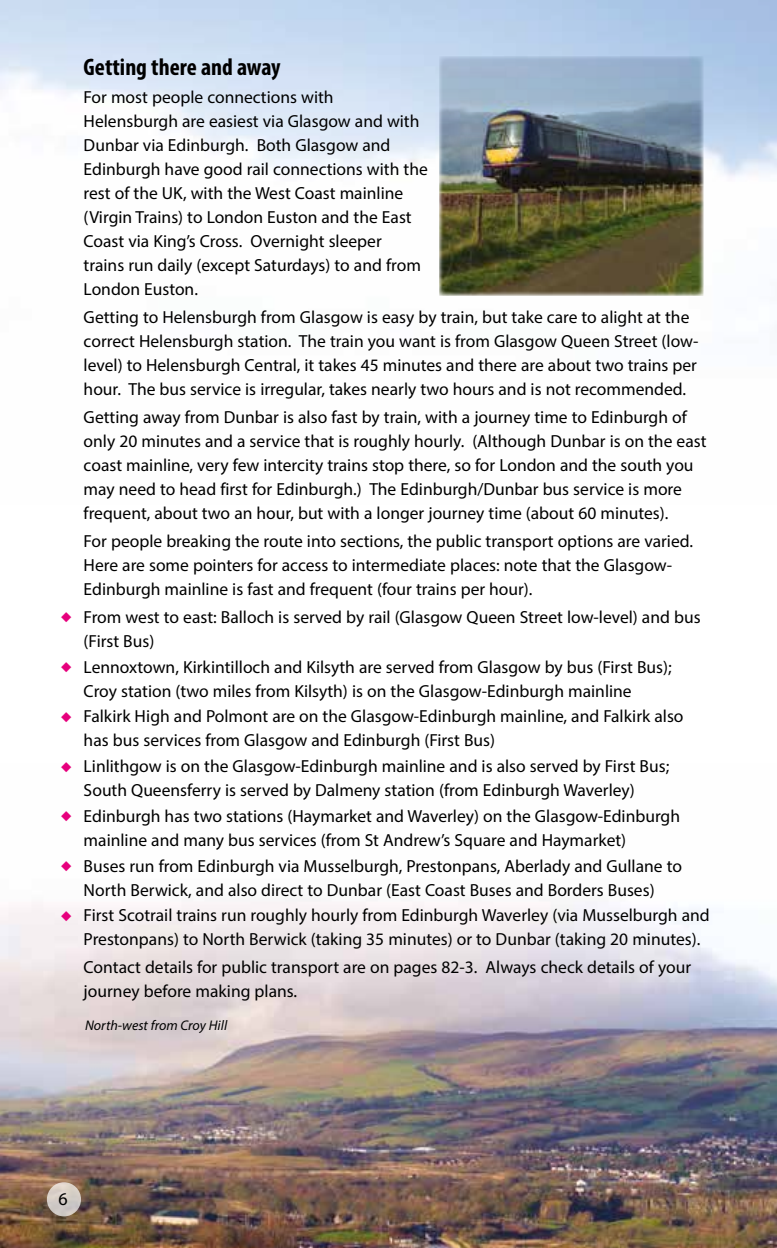
<style>
.page{position:relative;width:777px;height:1248px;background:#fff}
.page>*{position:absolute;margin:0;border:0;box-sizing:border-box;transform-origin:0 0}
.t1{font:700 condensed 24px "Myriad Pro";color:#000}
.t2{font:18px "Myriad Pro";color:#000}
.t3{font:17.6px/24px "Myriad Pro";color:#000}
.t4{font:italic 14px "Myriad Pro";color:#000}
.s1{color:#e6007d}
</style>
<div class="page">
<img style="left:439px;top:57px;width:264px;height:239px">
<img style="left:0;top:899px;width:777px;height:348px">
<svg style="left:47px;top:1182px;width:34px;height:34px"></svg>
<h1 class="t1" style="left:84px;top:52px;width:198px">Getting there and away</h1>
<p class="t3" style="left:84px;top:84px;width:346px">For most people connections with Helensburgh are easiest via Glasgow and with Dunbar via Edinburgh. Both Glasgow and Edinburgh have good rail connections with the rest of the UK, with the West Coast mainline (Virgin Trains) to London Euston and the East Coast via King’s Cross. Overnight sleeper<br>trains run daily (except Saturdays) to and from London Euston.</p>
<p class="t3" style="left:84px;top:304px;width:616px">Getting to Helensburgh from Glasgow is easy by train, but take care to alight at the correct Helensburgh station. The train you want is from Glasgow Queen Street (low&shy;level) to Helensburgh Central, it takes 45 minutes and there are about two trains per hour. The bus service is irregular, takes nearly two hours and is not recommended.</p>
<p class="t3" style="left:84px;top:404px;width:624px">Getting away from Dunbar is also fast by train, with a journey time to Edinburgh of only 20 minutes and a service that is roughly hourly. (Although Dunbar is on the east coast mainline, very few intercity trains stop there, so for London and the south you may need to head first for Edinburgh.) The Edinburgh/Dunbar bus service is more frequent, about two an hour, but with a longer journey time (about 60 minutes).</p>
<p class="t3" style="left:84px;top:528px;width:611px">For people breaking the route into sections, the public transport options are varied.<br>Here are some pointers for access to intermediate places: note that the Glasgow-<br>Edinburgh mainline is fast and frequent (four trains per hour).</p>
<p class="t3" style="left:84px;top:604px;width:618px;text-indent:-23px"><span class="s1">◆</span> From west to east: Balloch is served by rail (Glasgow Queen Street low-level) and bus (First Bus)</p>
<p class="t3" style="left:84px;top:654px;width:589px;text-indent:-23px"><span class="s1">◆</span> Lennoxtown, Kirkintilloch and Kilsyth are served from Glasgow by bus (First Bus);<br>Croy station (two miles from Kilsyth) is on the Glasgow-Edinburgh mainline</p>
<p class="t3" style="left:84px;top:704px;width:601px;text-indent:-23px"><span class="s1">◆</span> Falkirk High and Polmont are on the Glasgow-Edinburgh mainline, and Falkirk also has bus services from Glasgow and Edinburgh (First Bus)</p>
<p class="t3" style="left:84px;top:753px;width:587px;text-indent:-23px"><span class="s1">◆</span> Linlithgow is on the Glasgow-Edinburgh mainline and is also served by First Bus;<br>South Queensferry is served by Dalmeny station (from Edinburgh Waverley)</p>
<p class="t3" style="left:84px;top:803px;width:598px;text-indent:-23px"><span class="s1">◆</span> Edinburgh has two stations (Haymarket and Waverley) on the Glasgow-Edinburgh mainline and many bus services (from St Andrew’s Square and Haymarket)</p>
<p class="t3" style="left:61px;top:853px;width:622px;text-align:center"><span class="s1">◆</span> Buses run from Edinburgh via Musselburgh, Prestonpans, Aberlady and Gullane to<br>North Berwick, and also direct to Dunbar (East Coast Buses and Borders Buses)</p>
<p class="t3" style="left:84px;top:903px;width:627px;text-indent:-23px"><span class="s1">◆</span> First Scotrail trains run roughly hourly from Edinburgh Waverley (via Musselburgh and<br>Prestonpans) to North Berwick (taking 35 minutes) or to Dunbar (taking 20 minutes).</p>
<p class="t3" style="left:84px;top:955px;width:609px">Contact details for public transport are on pages 82-3. Always check details of your journey before making plans.</p>
<p class="t4" style="left:85px;top:1017px;width:144px">North-west from Croy Hill</p>
<p class="t2" style="left:59px;top:1187px;width:11px">6</p>
</div>
